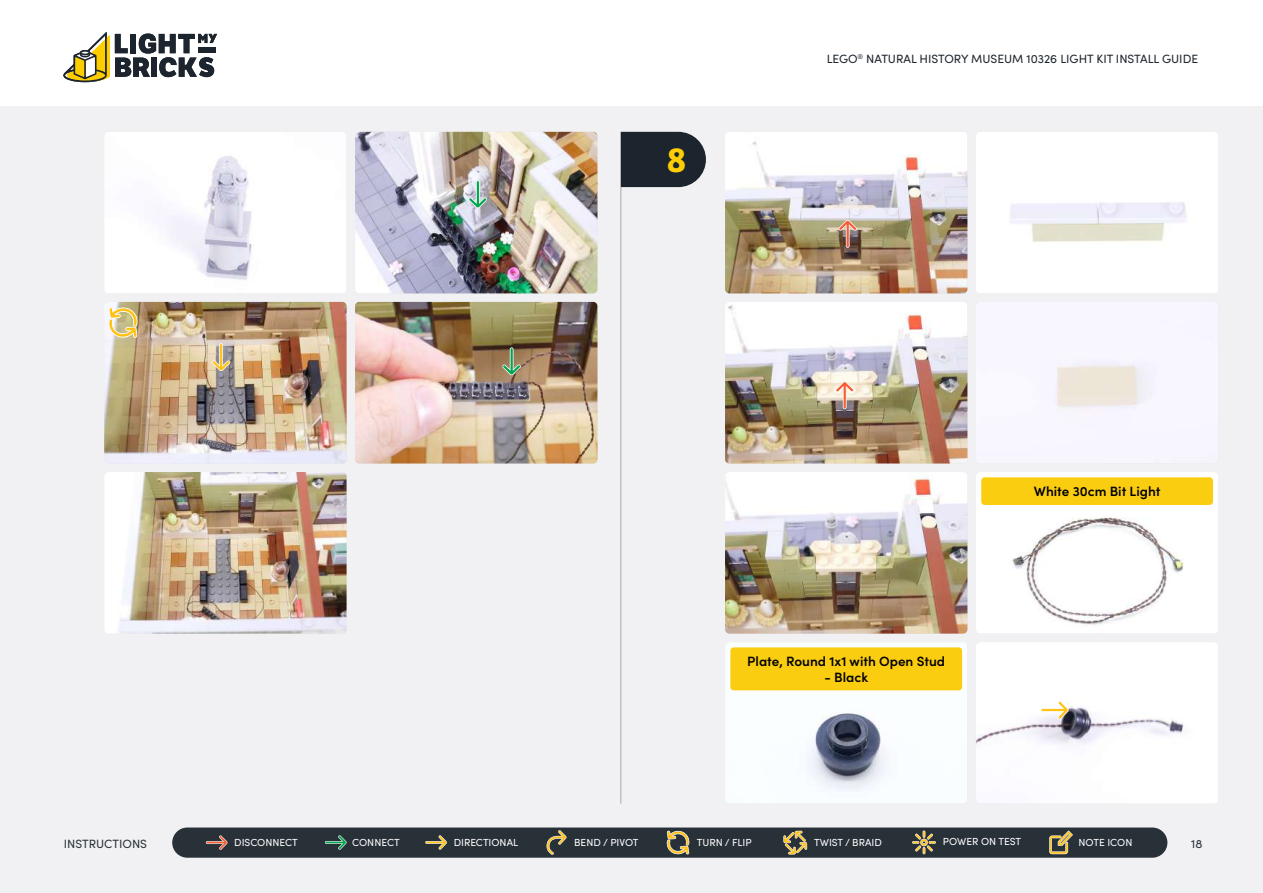
<style>
.page{position:relative;width:1263px;height:893px;background:#fff}
.page>*{position:absolute;margin:0;border:0;box-sizing:border-box;transform-origin:0 0}
.t1{font:700 33px "LFT Etica";color:#ffcd03}
.t2{font:600 13.5px "Sofia Pro";color:#000}
.t3{font:12px "Sofia Pro";color:#1c252d}
.t4{font:12px "Sofia Pro";color:#283038}
.t5{font:10.2px "Sofia Pro";color:#fff}
</style>
<div class="page">
<div style="left:0;top:106px;width:1263px;height:787px;background:#f1f1f3"></div>
<hr style="left:621px;top:132px;width:1px;height:672px;background:#000">
<div style="left:172px;top:827px;width:995px;height:31px;background:#283038;border-radius:15px"></div>
<svg style="left:783px;top:831px;width:24px;height:23px"></svg>
<svg style="left:206px;top:835px;width:22px;height:15px"></svg>
<svg style="left:325px;top:835px;width:22px;height:15px"></svg>
<svg style="left:425px;top:835px;width:22px;height:15px"></svg>
<svg style="left:546px;top:830px;width:21px;height:25px"></svg>
<svg style="left:1049px;top:830px;width:24px;height:24px"></svg>
<svg style="left:912px;top:830px;width:24px;height:24px"></svg>
<svg style="left:666px;top:830px;width:24px;height:25px"></svg>
<svg style="left:63px;top:32px;width:154px;height:50px"></svg>
<svg style="left:621px;top:132px;width:85px;height:55px;background:#2a333a"></svg>
<img style="left:355px;top:132px;width:242px;height:161px">
<img style="left:976px;top:132px;width:242px;height:161px">
<img style="left:105px;top:132px;width:241px;height:161px">
<img style="left:725px;top:132px;width:242px;height:161px">
<img style="left:355px;top:302px;width:242px;height:161px">
<img style="left:976px;top:302px;width:242px;height:161px">
<img style="left:976px;top:472px;width:242px;height:161px">
<div style="left:981px;top:477px;width:232px;height:28px;background:#fbcd10;border-radius:3px"></div>
<img style="left:105px;top:472px;width:242px;height:162px">
<img style="left:725px;top:472px;width:242px;height:162px">
<img style="left:104px;top:302px;width:243px;height:161px">
<img style="left:725px;top:302px;width:242px;height:161px">
<img style="left:725px;top:643px;width:242px;height:160px">
<div style="left:730px;top:647px;width:232px;height:43px;background:#fbcd10;border-radius:3px"></div>
<svg style="left:107px;top:306px;width:32px;height:33px"></svg>
<svg style="left:976px;top:643px;width:242px;height:160px"></svg>
<svg style="left:212px;top:343px;width:18px;height:28px"></svg>
<svg style="left:838px;top:220px;width:19px;height:28px"></svg>
<svg style="left:835px;top:381px;width:19px;height:28px"></svg>
<svg style="left:502px;top:347px;width:19px;height:28px"></svg>
<svg style="left:468px;top:180px;width:19px;height:29px"></svg>
<h1 class="t1" style="left:667px;top:140px;width:20px">8</h1>
<p class="t3" style="left:827px;top:50px;width:373px">LEGO<sup>®</sup> NATURAL HISTORY MUSEUM 10326 LIGHT KIT INSTALL GUIDE</p>
<h2 class="t2" style="left:747px;top:651px;width:199px">Plate, Round 1x1 with Open Stud</h2>
<h2 class="t2" style="left:824px;top:667px;width:45px">- Black</h2>
<h2 class="t2" style="left:1034px;top:481px;width:128px">White 30cm Bit Light</h2>
<p class="t4" style="left:64px;top:835px;width:85px">INSTRUCTIONS</p>
<p class="t5" style="left:234px;top:835px;width:65px">DISCONNECT</p>
<p class="t5" style="left:352px;top:835px;width:49px">CONNECT</p>
<p class="t5" style="left:454px;top:835px;width:66px">DIRECTIONAL</p>
<p class="t5" style="left:574px;top:835px;width:66px">BEND / PIVOT</p>
<p class="t5" style="left:697px;top:835px;width:56px">TURN / FLIP</p>
<p class="t5" style="left:814px;top:835px;width:69px">TWIST / BRAID</p>
<p class="t5" style="left:943px;top:834px;width:80px">POWER ON TEST</p>
<p class="t5" style="left:1078px;top:835px;width:55px">NOTE ICON</p>
<p class="t4" style="left:1191px;top:835px;width:13px">18</p>
</div>
